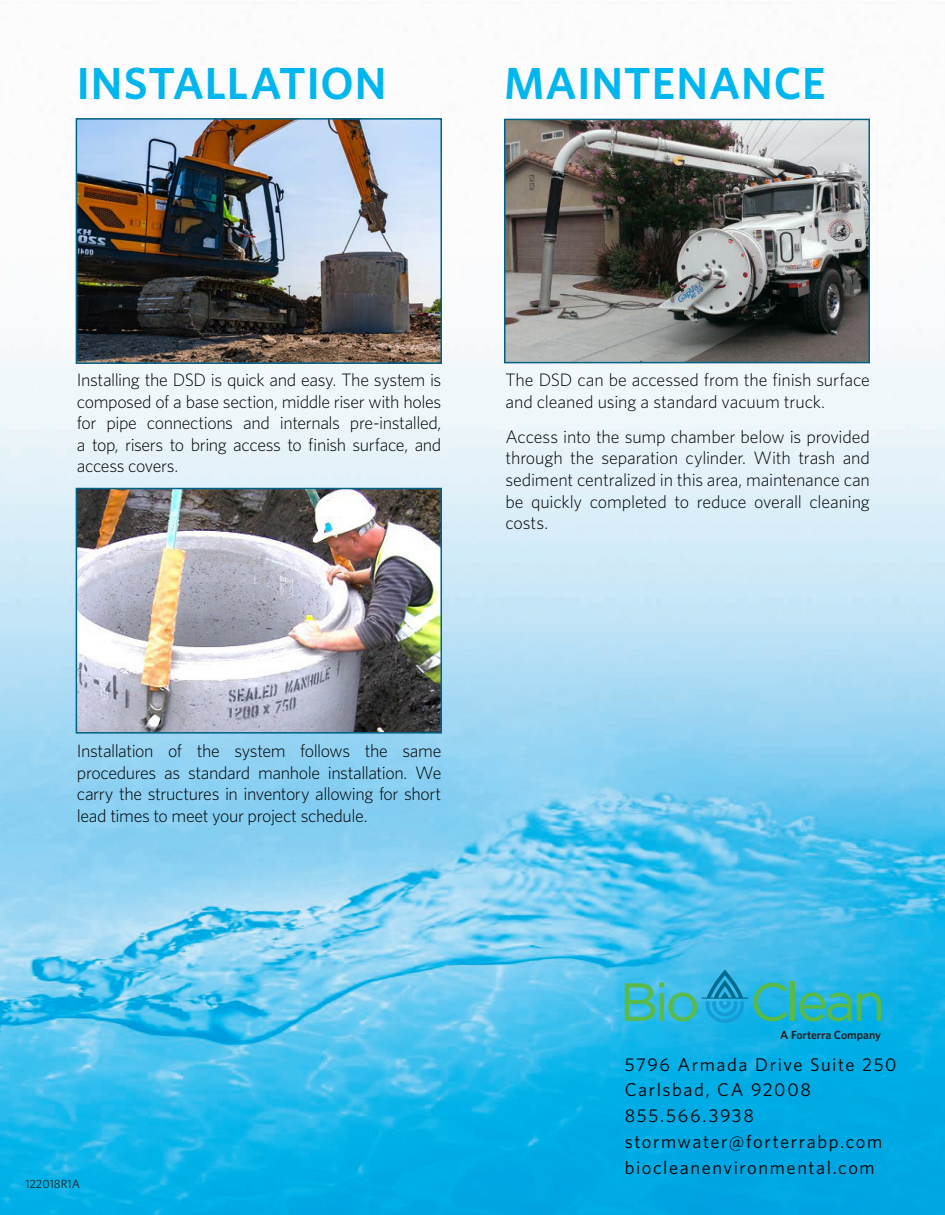
<style>
.page{position:relative;width:945px;height:1215px;background:#fff}
.page>*{position:absolute;margin:0;border:0;box-sizing:border-box;transform-origin:0 0}
.t1{font:600 45px "Whitney";letter-spacing:.02em;color:#00b6ef}
.t2{font:21px "Whitney";letter-spacing:.045em;color:#000}
.t3{font:18.45px "Whitney";letter-spacing:.085em;color:#000}
.t4{font:300 18px/21.6px "Whitney";letter-spacing:-.015em;color:#000;text-align:justify}
.t5{font:12px "Whitney";color:#231f20}
.t6{font:600 11.85px "Whitney";color:#231f20}
</style>
<div class="page">
<img style="left:0;top:118px;width:945px;height:1097px">
<img style="left:507px;top:122px;width:360px;height:238px">
<div style="left:504px;top:119px;width:366px;height:244px;border:2px solid #006285"></div>
<img style="left:79px;top:121px;width:360px;height:240px">
<div style="left:76px;top:118px;width:366px;height:246px;border:2px solid #006285"></div>
<img style="left:79px;top:491px;width:360px;height:240px">
<div style="left:76px;top:488px;width:366px;height:246px;border:2px solid #006285"></div>
<svg style="left:625px;top:970px;width:162px;height:53px;background:#34b4ca"></svg>
<hr style="left:791px;top:982px;width:4px;height:39px;background:#57ba49">
<svg style="left:799px;top:992px;width:82px;height:29px;background:#31b5a4"></svg>
<p class="t1" style="left:77px;top:53px;width:311px">INSTALLATION</p>
<p class="t1" style="left:504px;top:53px;width:323px">MAINTENANCE</p>
<p class="t4" style="left:77px;top:368px;width:366px">Installing the DSD is quick and easy. The system is composed of a base section, middle riser with holes for pipe connections and internals pre-installed, a top, risers to bring access to finish surface, and access covers.</p>
<p class="t4" style="left:505px;top:368px;width:366px">The DSD can be accessed from the finish surface and cleaned using a standard vacuum truck.</p>
<p class="t4" style="left:505px;top:425px;width:366px">Access into the sump chamber below is provided through the separation cylinder. With trash and sediment centralized in this area, maintenance can be quickly completed to reduce overall cleaning costs.</p>
<p class="t4" style="left:77px;top:739px;width:366px">Installation of the system follows the same procedures as standard manhole installation. We carry the structures in inventory allowing for short lead times to meet your project schedule.</p>
<p class="t5" style="left:25px;top:1176px;width:56px">122018R1A</p>
<p class="t5" style="left:25px;top:1176px;width:51px">062918R1</p>
<p class="t6" style="left:780px;top:1027px;width:102px">A Forterra Company</p>
<p class="t2" style="left:606px;top:1048px;width:213px">Oceanside, CA 92058</p>
<p class="t2" style="left:606px;top:1077px;width:139px">855.566.3938</p>
<p class="t3" style="left:625px;top:1052px;width:273px">5796 Armada Drive Suite 250</p>
<p class="t3" style="left:625px;top:1078px;width:188px">Carlsbad, CA 92008</p>
<p class="t3" style="left:625px;top:1104px;width:131px">855.566.3938</p>
<p class="t3" style="left:625px;top:1129px;width:259px">stormwater@forterrabp.com</p>
<p class="t3" style="left:625px;top:1155px;width:252px">biocleanenvironmental.com</p>
<p class="t2" style="left:606px;top:1136px;width:265px">biocleanenvironmental.com</p>
</div>
